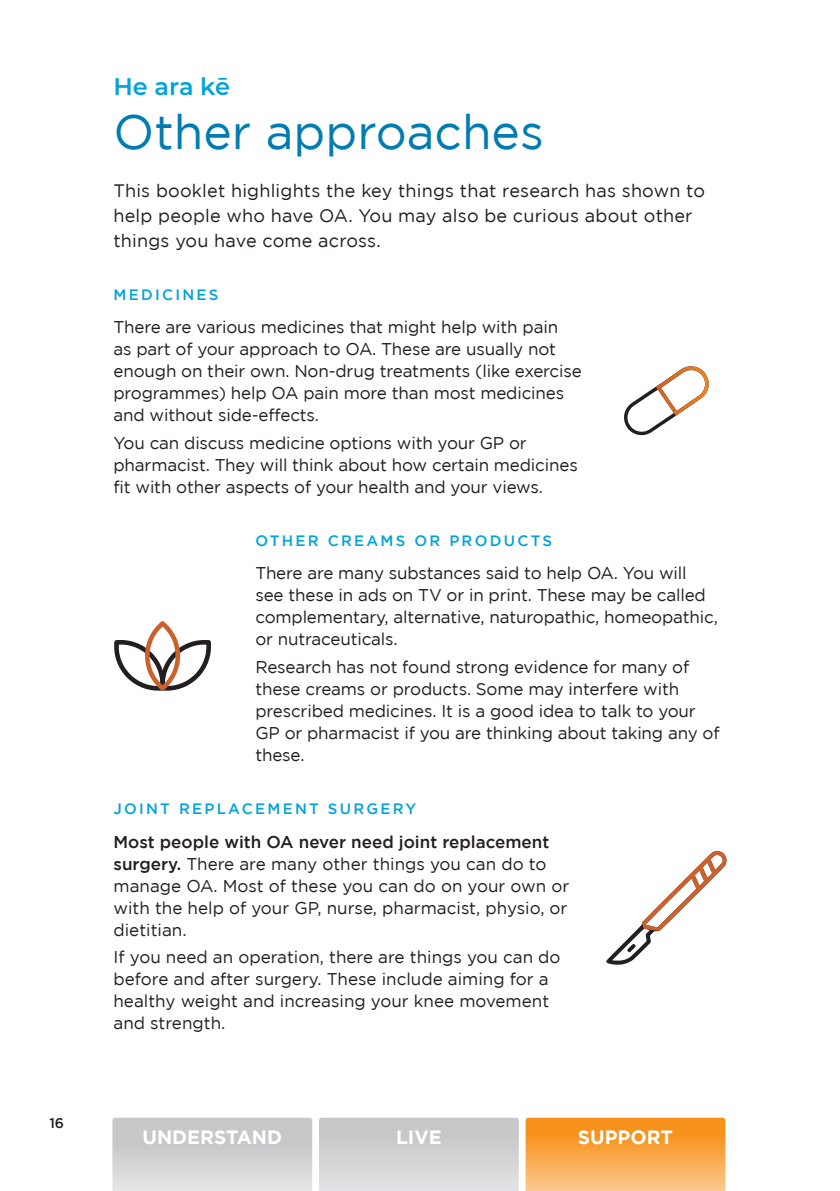
<style>
.page{position:relative;width:840px;height:1191px;background:#fff}
.page>*{position:absolute;margin:0;border:0;box-sizing:border-box;transform-origin:0 0}
.heading{font:48px "Gotham";color:#007cb0}
.sub_2{font:600 24px "Montserrat";letter-spacing:-.005em;color:#00a3d9}
.t1{font:700 19.2px "Gotham";color:#fff}
.body{font:18px/25px "Gotham";letter-spacing:.01em;color:#231f20}
.body_small{font:17px/22px "Gotham";letter-spacing:-.01em;color:#231f20}
.sub_2-2{font:500 15px "Gotham";letter-spacing:.15em;color:#00a3d9}
.t2{font:500 14px "Gotham";color:#231f20}
.s1{font-weight:500}
</style>
<div class="page">
<svg style="left:112px;top:1117px;width:200px;height:74px;background:#d1d2d3"></svg>
<svg style="left:319px;top:1117px;width:199px;height:74px;background:#d2d2d4"></svg>
<svg style="left:525px;top:1117px;width:200px;height:74px;background:#f8a94b"></svg>
<svg style="left:624px;top:366px;width:85px;height:69px"></svg>
<svg style="left:114px;top:621px;width:97px;height:70px"></svg>
<svg style="left:606px;top:851px;width:121px;height:113px"></svg>
<p class="t2" style="left:49px;top:1115px;width:16px">16</p>
<p class="sub_2" style="left:113px;top:69px;width:118px">He ara kē</p>
<p class="heading" style="left:113px;top:106px;width:432px">Other approaches</p>
<p class="body" style="left:113px;top:178px;width:592px">This booklet highlights the key things that research has shown to help people who have OA. You may also be curious about other things you have come across.</p>
<p class="sub_2-2" style="left:113px;top:286px;width:106px">MEDICINES</p>
<p class="body_small" style="left:113px;top:316px;width:469px">There are various medicines that might help with pain<br>as part of your approach to OA. These are usually not enough on their own. Non-drug treatments (like exercise programmes) help OA pain more than most medicines and without side-effects.</p>
<p class="body_small" style="left:113px;top:432px;width:465px">You can discuss medicine options with your GP or pharmacist. They will think about how certain medicines fit with other aspects of your health and your views.</p>
<p class="sub_2-2" style="left:255px;top:532px;width:298px">OTHER CREAMS OR PRODUCTS</p>
<p class="body_small" style="left:255px;top:562px;width:463px">There are many substances said to help OA. You will see these in ads on TV or in print. These may be called complementary, alternative, naturopathic, homeopathic, or nutraceuticals.</p>
<p class="body_small" style="left:255px;top:656px;width:465px">Research has not found strong evidence for many of these creams or products. Some may interfere with prescribed medicines. It is a good idea to talk to your GP or pharmacist if you are thinking about taking any of these.</p>
<p class="sub_2-2" style="left:113px;top:800px;width:304px">JOINT REPLACEMENT SURGERY</p>
<p class="body_small" style="left:113px;top:830px;width:457px"><span class="s1">Most people with OA never need joint replacement surgery.</span> There are many other things you can do to manage OA. Most of these you can do on your own or with the help of your GP, nurse, pharmacist, physio, or dietitian.</p>
<p class="body_small" style="left:113px;top:946px;width:448px">If you need an operation, there are things you can do before and after surgery. These include aiming for a healthy weight and increasing your knee movement and strength.</p>
<p class="t1" style="left:142px;top:1126px;width:141px">UNDERSTAND</p>
<p class="t1" style="left:396px;top:1126px;width:47px">LIVE</p>
<p class="t1" style="left:577px;top:1126px;width:97px">SUPPORT</p>
</div>
